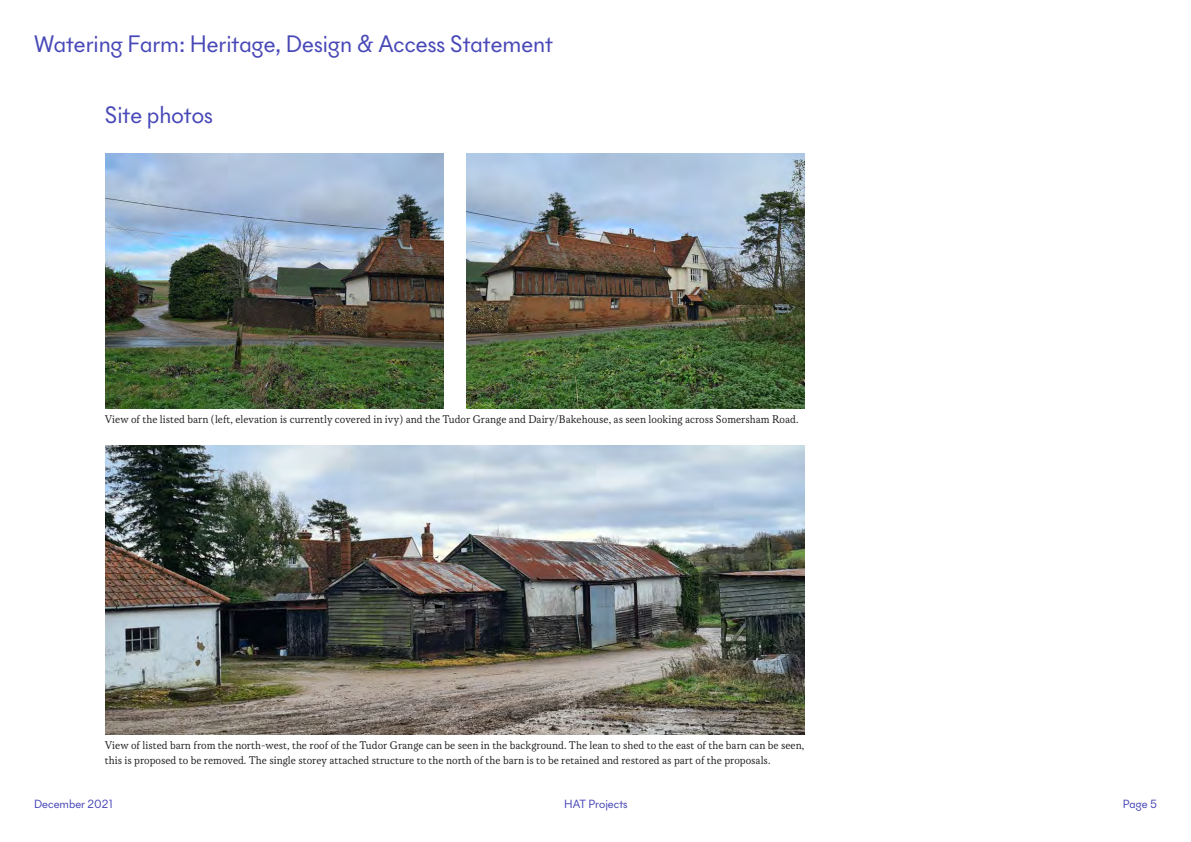
<style>
.page{position:relative;width:1191px;height:842px;background:#fff}
.page>*{position:absolute;margin:0;border:0;box-sizing:border-box;transform-origin:0 0}
.t1{font:24px "New Paris Skyline";color:#4848b8}
.t2{font:12px/14.4px "Korpus A";color:#231f20}
.t3{font:12px "New Paris Skyline";color:#4848b8}
</style>
<div class="page">
<img style="left:105px;top:446px;width:700px;height:288px">
<img style="left:105px;top:153px;width:338px;height:255px">
<img style="left:467px;top:153px;width:338px;height:255px">
<h1 class="t1" style="left:34px;top:29px;width:520px">Watering Farm: Heritage, Design &amp; Access Statement</h1>
<p class="t1" style="left:105px;top:100px;width:109px">Site photos</p>
<p class="t2" style="left:105px;top:412px;width:695px">View of the listed barn (left, elevation is currently covered in ivy) and the Tudor Grange and Dairy/Bakehouse, as seen looking across Somersham Road.</p>
<p class="t2" style="left:105px;top:738px;width:701px">View of listed barn from the north-west, the roof of the Tudor Grange can be seen in the background. The lean to shed to the east of the barn can be seen, this is proposed to be removed. The single storey attached structure to the north of the barn is to be retained and restored as part of the proposals.</p>
<p class="t3" style="left:34px;top:797px;width:80px">December 2021</p>
<p class="t3" style="left:564px;top:797px;width:65px">HAT Projects</p>
<p class="t3" style="left:1123px;top:796px;width:36px">Page 5</p>
</div>
